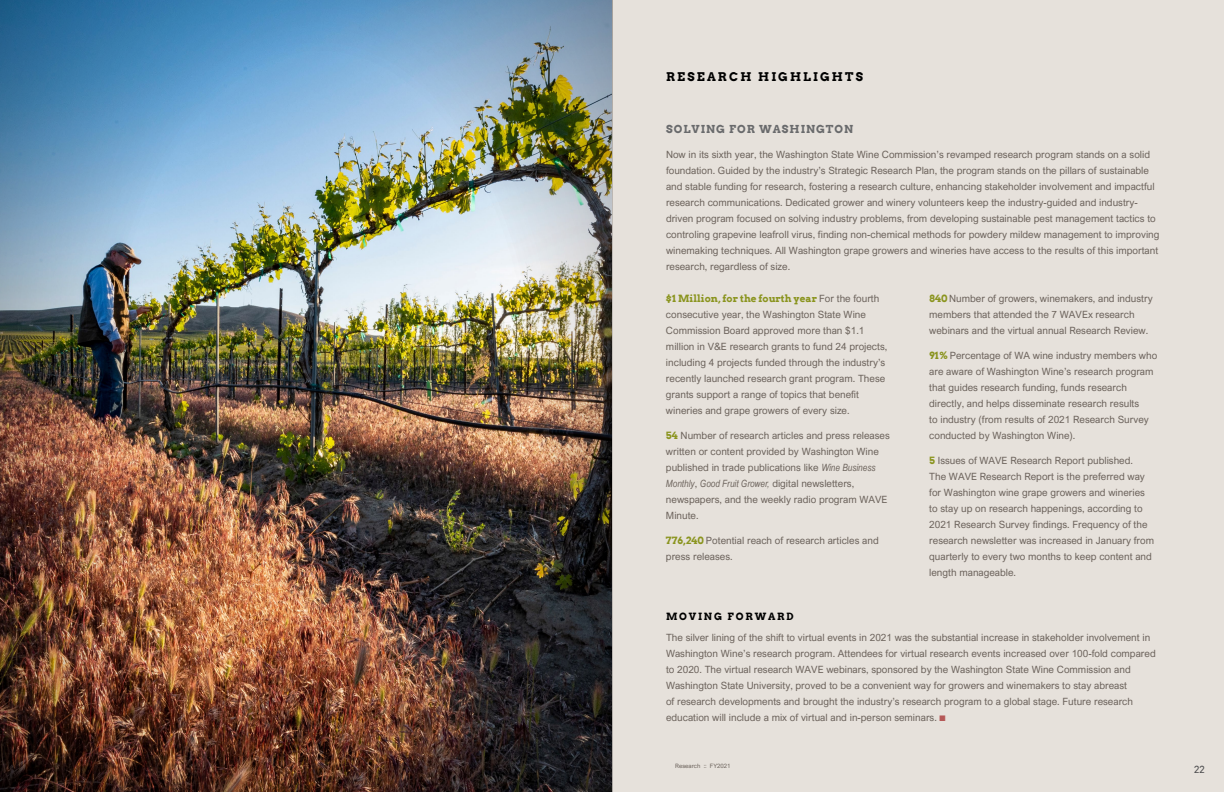
<style>
.page{position:relative;width:1224px;height:792px;background:#fff}
.page>*{position:absolute;margin:0;border:0;box-sizing:border-box;transform-origin:0 0}
.t1{font:700 12px "Arvo";letter-spacing:.18em;color:#000}
.t2{font:700 11px "Arvo";letter-spacing:.09em;color:#696a6c}
.t3{font:10px/16px "Arial Nova";color:#6d645d}
.t4{font:italic 10px "Arial Narrow";color:#6d645d}
.t5{font:700 10px "Arvo";color:#8a941e}
.t6{font:700 10px "Arvo";letter-spacing:.18em;color:#000}
.t7{font:10px "Arvo";color:#4d4d4f}
.t8{font:6px "Arial Nova";color:#6d645d}
.s1{font-family:"Arvo";font-weight:700;color:#8a941e}
.s2{color:#b55857}
.s3{font-family:"Arial Nova";font-weight:400;color:#6d645d}
.s4{font-family:"Arial Narrow";font-style:italic}
.s5{font-family:"Arial Nova";font-style:normal}
</style>
<div class="page">
<div style="left:612px;top:0;width:612px;height:792px;background:#e6e1db"></div>
<img style="left:0;top:0;width:613px;height:792px">
<p class="t1" style="left:666px;top:69px;width:199px">RESEARCH HIGHLIGHTS</p>
<p class="t2" style="left:666px;top:122px;width:189px">SOLVING FOR WASHINGTON</p>
<p class="t3" style="left:666px;top:146px;width:495px">Now in its sixth year, the Washington State Wine Commission’s revamped research program stands on a solid foundation. Guided by the industry’s Strategic Research Plan, the program stands on the pillars of sustainable and stable funding for research, fostering a research culture, enhancing stakeholder involvement and impactful research communications. Dedicated grower and winery volunteers keep the industry-guided and industry&shy;driven program focused on solving industry problems, from developing sustainable pest management tactics to controling grapevine leafroll virus, finding non-chemical methods for powdery mildew management to improving winemaking techniques. All Washington grape growers and wineries have access to the results of this important research, regardless of size.</p>
<p class="t3" style="left:929px;top:291px;width:225px"><span class="s1">840</span> Number of growers, winemakers, and industry members that attended the 7 WAVEx research webinars and the virtual annual Research Review.</p>
<p class="t3" style="left:929px;top:348px;width:229px"><span class="s1">91%</span> Percentage of WA wine industry members who are aware of Washington Wine’s research program that guides research funding, funds research directly, and helps disseminate research results<br>to industry (from results of 2021 Research Survey conducted by Washington Wine).</p>
<p class="t3" style="left:929px;top:453px;width:226px"><span class="s1">5</span> Issues of WAVE Research Report published.<br>The WAVE Research Report is the preferred way for Washington wine grape growers and wineries to stay up on research happenings, according to 2021 Research Survey findings. Frequency of the research newsletter was increased in January from quarterly to every two months to keep content and length manageable.</p>
<p class="t6" style="left:666px;top:610px;width:129px">MOVING FORWARD</p>
<p class="t3" style="left:666px;top:629px;width:491px">The silver lining of the shift to virtual events in 2021 was the substantial increase in stakeholder involvement in Washington Wine’s research program. Attendees for virtual research events increased over 100-fold compared to 2020. The virtual research WAVE webinars, sponsored by the Washington State Wine Commission and Washington State University, proved to be a convenient way for growers and winemakers to stay abreast<br>of research developments and brought the industry’s research program to a global stage. Future research education will include a mix of virtual and in-person seminars. <span class="s2">■</span></p>
<p class="t5" style="left:666px;top:292px;width:215px">$1 Million, for the fourth year <span class="s3">For the fourth</span></p>
<p class="t3" style="left:666px;top:307px;width:223px">consecutive year, the Washington State Wine Commission Board approved more than $1.1 million in V&amp;E research grants to fund 24 projects, including 4 projects funded through the industry’s recently launched research grant program. These grants support a range of topics that benefit wineries and grape growers of every size.</p>
<p class="t3" style="left:666px;top:428px;width:225px"><span class="s1">54</span> Number of research articles and press releases written or content provided by Washington Wine published in trade publications like <span class="s4">Wine Business</span></p>
<p class="t4" style="left:666px;top:477px;width:190px">Monthly<span class="s5">,</span> Good Fruit Grower, <span class="s5">digital newsletters,</span></p>
<p class="t3" style="left:666px;top:492px;width:223px">newspapers, and the weekly radio program WAVE<br>Minute.</p>
<p class="t3" style="left:666px;top:533px;width:214px"><span class="s1">776,240</span> Potential reach of research articles and press releases.</p>
<p class="t8" style="left:675px;top:763px;width:57px">Research :: FY2021</p>
<p class="t7" style="left:1194px;top:763px;width:12px">22</p>
</div>
